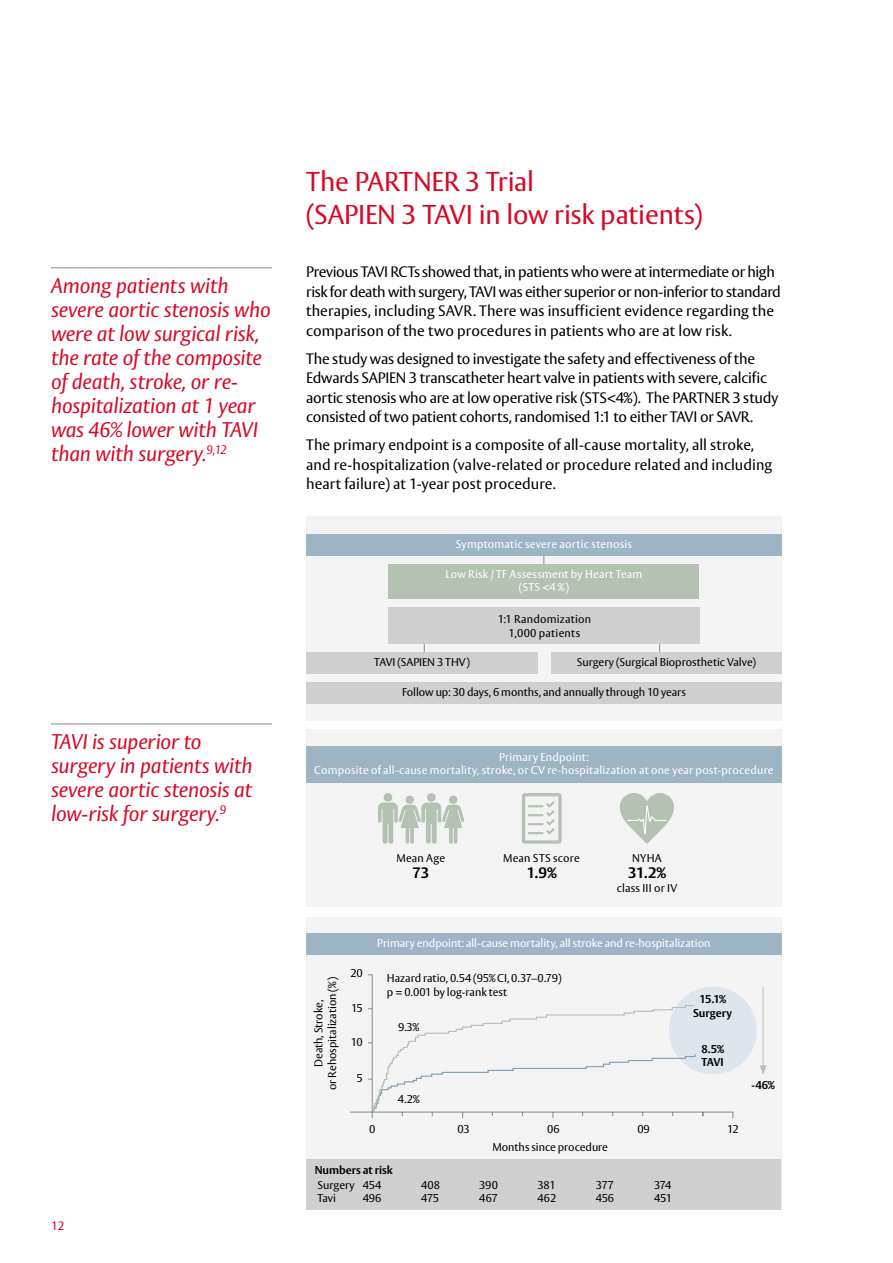
<style>
.page{position:relative;width:893px;height:1263px;background:#fff}
.page>*{position:absolute;margin:0;border:0;box-sizing:border-box;transform-origin:0 0}
.t1{font:27px/33px "Vesta Std";letter-spacing:-.005em;color:#d70926}
.t2{font:italic 21px/24px "Vesta Std";letter-spacing:-.01em;color:#d70926}
.t3{font:15px/19.5px "Vesta Std";letter-spacing:-.005em;color:#000}
.t4{font:700 15px "Vesta Std";color:#000}
.t5{font:12px "Vesta Std";color:#d70926}
.t6{font:11.25px/13.5px "Vesta Std";letter-spacing:-.005em;color:#000}
.t7{font:11.25px/13.5px "Vesta Std";letter-spacing:.015em;color:#fff;text-align:center}
.t8{font:11.25px "Vesta Std";letter-spacing:-.005em;color:#fff}
.t9{font:11.25px/13.5px "Vesta Std";letter-spacing:.02em;color:#000;text-align:center}
.t10{font:700 11.25px/13.5px "Vesta Std";color:#000;text-align:center}
.t11{font:11.25px "Vesta Std";letter-spacing:.015em;color:#000}
</style>
<div class="page">
<div style="left:306px;top:917px;width:476px;height:293px;background:#f3f3f3"></div>
<div style="left:307px;top:1160px;width:474px;height:50px;background:#cecfce"></div>
<div style="left:669px;top:987px;width:88px;height:87px;background:#dee5ec;border-radius:50%"></div>
<div style="left:306px;top:517px;width:476px;height:204px;background:#f3f3f3"></div>
<div style="left:306px;top:730px;width:476px;height:177px;background:#f3f3f3"></div>
<hr style="left:51px;top:267px;width:221px;height:1px;background:#898c8a">
<hr style="left:51px;top:723px;width:221px;height:1px;background:#898c8a">
<hr style="left:424px;top:621px;width:1px;height:45px;background:#898c8a">
<hr style="left:659px;top:621px;width:1px;height:45px;background:#898c8a">
<hr style="left:543px;top:540px;width:1px;height:32px;background:#898c8a">
<div style="left:389px;top:564px;width:310px;height:35px;background:#b4c1b3"></div>
<div style="left:306px;top:534px;width:476px;height:21px;background:#9db4c5"></div>
<div style="left:306px;top:682px;width:476px;height:22px;background:#cecfce"></div>
<div style="left:306px;top:652px;width:232px;height:22px;background:#cecfce"></div>
<div style="left:551px;top:652px;width:231px;height:22px;background:#cecfce"></div>
<div style="left:389px;top:607px;width:311px;height:36px;background:#cecfce"></div>
<div style="left:306px;top:747px;width:476px;height:36px;background:#9db4c5"></div>
<svg style="left:378px;top:793px;width:86px;height:51px"></svg>
<svg style="left:522px;top:793px;width:40px;height:51px"></svg>
<svg style="left:620px;top:793px;width:54px;height:51px"></svg>
<hr style="left:763px;top:987px;width:1px;height:81px;background:#b4c1b3">
<svg style="left:760px;top:1065px;width:7px;height:10px"></svg>
<div style="left:306px;top:933px;width:476px;height:21px;background:#9db4c5"></div>
<hr style="left:350px;top:1112px;width:383px;height:1px;background:#898c8a">
<hr style="left:372px;top:974px;width:1px;height:144px;background:#898c8a">
<svg style="left:368px;top:1004px;width:328px;height:114px"></svg>
<h2 class="t2" style="left:51px;top:273px;width:221px">Among patients with severe aortic stenosis who were at low surgical risk, the rate of the composite of death, stroke, or re&shy;hospitalization at 1 year was 46% lower with TAVI than with surgery.<sup>9,12</sup></h2>
<h2 class="t2" style="left:51px;top:729px;width:203px">TAVI is superior to surgery in patients with severe aortic stenosis at low-risk for surgery.<sup>9</sup></h2>
<p class="t5" style="left:51px;top:1219px;width:15px">12</p>
<h1 class="t1" style="left:306px;top:165px;width:398px">The PARTNER 3 Trial<br>(SAPIEN 3 TAVI in low risk patients)</h1>
<p class="t3" style="left:306px;top:262px;width:476px">Previous TAVI RCTs showed that, in patients who were at intermediate or high risk for death with surgery, TAVI was either superior or non-inferior to standard therapies, including SAVR. There was insufficient evidence regarding the comparison of the two procedures in patients who are at low risk.</p>
<p class="t3" style="left:306px;top:349px;width:474px">The study was designed to investigate the safety and effectiveness of the Edwards SAPIEN 3 transcatheter heart valve in patients with severe, calcific aortic stenosis who are at low operative risk (STS&lt;4%). The PARTNER 3 study consisted of two patient cohorts, randomised 1:1 to either TAVI or SAVR.</p>
<p class="t3" style="left:306px;top:435px;width:468px">The primary endpoint is a composite of all-cause mortality, all stroke, and re-hospitalization (valve-related or procedure related and including heart failure) at 1-year post procedure.</p>
<p class="t7" style="left:456px;top:537px;width:178px">Symptomatic severe aortic stenosis</p>
<p class="t7" style="left:446px;top:567px;width:198px">Low Risk / TF Assessment by Heart Team (STS &lt;4 %)</p>
<p class="t9" style="left:498px;top:612px;width:95px">1:1 Randomization<br>1,000 patients</p>
<p class="t6" style="left:374px;top:655px;width:97px">TAVI (SAPIEN 3 THV)</p>
<p class="t6" style="left:577px;top:655px;width:181px">Surgery (Surgical Bioprosthetic Valve)</p>
<p class="t6" style="left:402px;top:685px;width:285px">Follow up: 30 days, 6 months, and annually through 10 years</p>
<p class="t7" style="left:314px;top:750px;width:461px">Primary Endpoint:<br>Composite of all-cause mortality, stroke, or CV re-hospitalization at one year post-procedure</p>
<p class="t6" style="left:396px;top:851px;width:50px">Mean Age</p>
<p class="t4" style="left:412px;top:864px;width:18px">73</p>
<p class="t9" style="left:503px;top:851px;width:78px">Mean STS score</p>
<p class="t4" style="left:527px;top:864px;width:31px">1.9%</p>
<p class="t6" style="left:632px;top:851px;width:31px">NYHA</p>
<p class="t4" style="left:628px;top:864px;width:39px">31.2%</p>
<p class="t11" style="left:617px;top:881px;width:62px">class III or IV</p>
<p class="t6" style="left:312px;top:1090px;width:114px;text-align:center;rotate:-90deg">Death, Stroke,<br>or Rehospitalization (%)</p>
<p class="t6" style="left:350px;top:966px;width:14px">20</p>
<p class="t6" style="left:351px;top:1001px;width:13px">15</p>
<p class="t6" style="left:351px;top:1035px;width:13px">10</p>
<p class="t6" style="left:357px;top:1071px;width:8px">5</p>
<p class="t8" style="left:377px;top:936px;width:335px">Primary endpoint: all-cause mortality, all stroke and re-hospitalization</p>
<p class="t6" style="left:387px;top:972px;width:176px">Hazard ratio, 0.54 (95% CI, 0.37–0.79) p = 0.001 by log-rank test</p>
<p class="t6" style="left:398px;top:1020px;width:23px">9.3%</p>
<p class="t6" style="left:398px;top:1092px;width:23px">4.2%</p>
<p class="t10" style="left:693px;top:992px;width:41px">15.1%<br>Surgery</p>
<p class="t10" style="left:701px;top:1042px;width:24px;text-align:left">8.5%<br>TAVI</p>
<p class="t6" style="left:369px;top:1122px;width:8px">0</p>
<p class="t6" style="left:457px;top:1122px;width:14px">03</p>
<p class="t6" style="left:547px;top:1122px;width:14px">06</p>
<p class="t6" style="left:637px;top:1122px;width:14px">09</p>
<p class="t6" style="left:727px;top:1122px;width:13px">12</p>
<p class="t6" style="left:492px;top:1140px;width:117px">Months since procedure</p>
<p class="t10" style="left:315px;top:1163px;width:80px">Numbers at risk</p>
<p class="t6" style="left:318px;top:1178px;width:39px">Surgery<br>Tavi</p>
<p class="t6" style="left:363px;top:1178px;width:20px">454<br>496</p>
<p class="t6" style="left:421px;top:1178px;width:20px">408<br>475</p>
<p class="t6" style="left:479px;top:1178px;width:20px">390<br>467</p>
<p class="t6" style="left:538px;top:1178px;width:20px">381<br>462</p>
<p class="t6" style="left:596px;top:1178px;width:20px">377<br>456</p>
<p class="t6" style="left:654px;top:1178px;width:20px">374<br>451</p>
<p class="t10" style="left:751px;top:1078px;width:25px">-46%</p>
</div>
